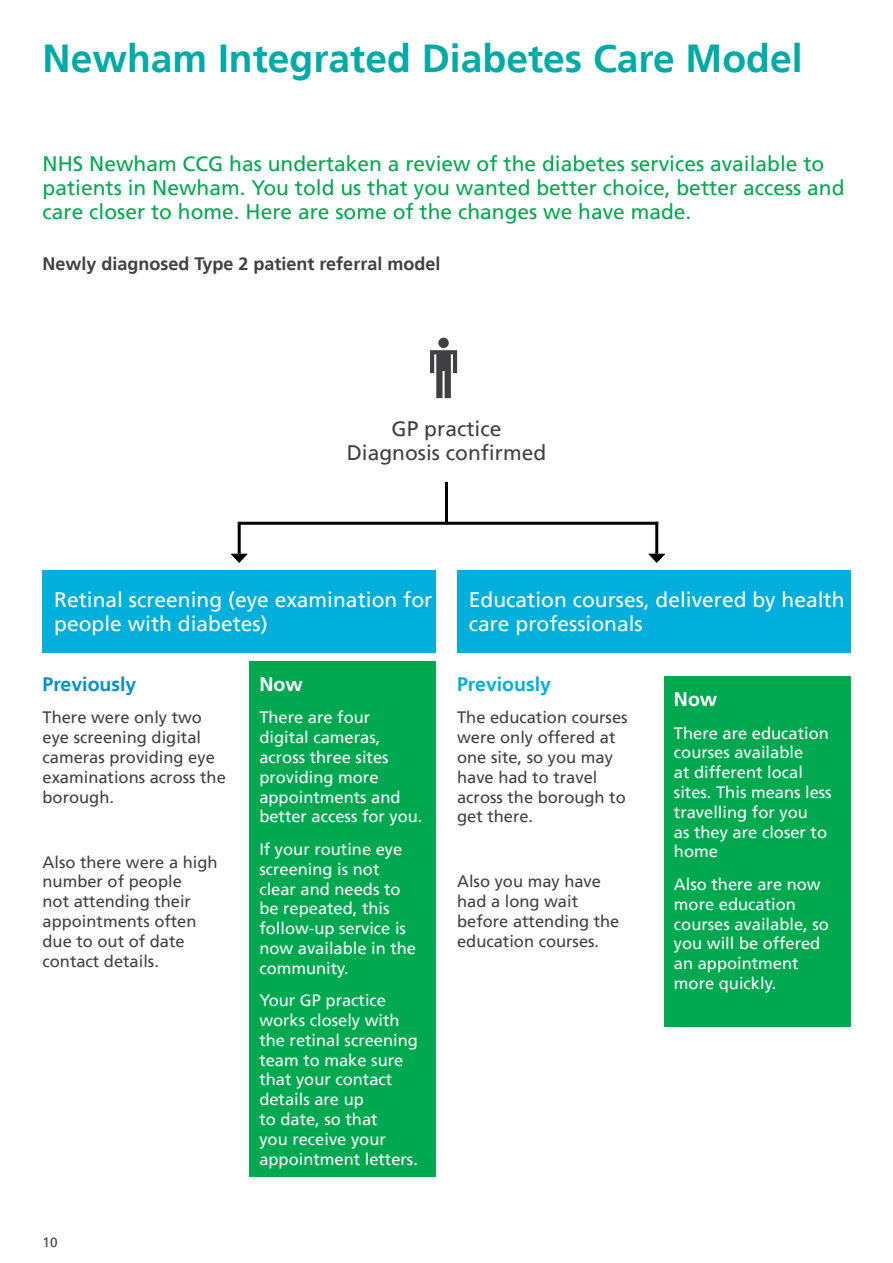
<style>
.page{position:relative;width:893px;height:1263px;background:#fff}
.page>*{position:absolute;margin:0;border:0;box-sizing:border-box;transform-origin:0 0}
.t1{font:700 39px "Frutiger";color:#00aaa6}
.t2{font:21px/24px "Frutiger";color:#00a94f}
.t3{font:21px/24px "Frutiger";color:#fff}
.t4{font:21px/24px "Frutiger";color:#414042;text-align:center}
.t5{font:700 19.5px "Frutiger";color:#0091c9}
.t6{font:700 19.5px "Frutiger";color:#00afdb}
.t7{font:700 19.5px "Frutiger";color:#fff}
.t8{font:700 18px "Frutiger";color:#414042}
.t9{font:16.5px/19.8px "Frutiger";color:#fff}
.t10{font:16.5px/19.8px "Frutiger";color:#414042}
.t11{font:13.5px "Frutiger";color:#414042}
</style>
<div class="page">
<div style="left:43px;top:570px;width:393px;height:83px;background:#00afdb"></div>
<div style="left:250px;top:661px;width:186px;height:516px;background:#00a94f"></div>
<div style="left:457px;top:570px;width:393px;height:83px;background:#00afdb"></div>
<div style="left:664px;top:676px;width:186px;height:350px;background:#00a94f"></div>
<hr style="left:445px;top:482px;width:3px;height:41px;background:#000">
<hr style="left:239px;top:522px;width:419px;height:3px;background:#000">
<hr style="left:238px;top:522px;width:3px;height:34px;background:#000">
<svg style="left:231px;top:554px;width:17px;height:9px"></svg>
<hr style="left:655px;top:522px;width:3px;height:34px;background:#000">
<svg style="left:648px;top:554px;width:17px;height:9px"></svg>
<div style="left:438px;top:338px;width:11px;height:10px;background:#414042;border-radius:50%"></div>
<svg style="left:430px;top:350px;width:27px;height:48px"></svg>
<h1 class="t1" style="left:43px;top:35px;width:761px">Newham Integrated Diabetes Care Model</h1>
<p class="t2" style="left:43px;top:152px;width:803px">NHS Newham CCG has undertaken a review of the diabetes services available to patients in Newham. You told us that you wanted better choice, better access and care closer to home. Here are some of the changes we have made.</p>
<p class="t8" style="left:43px;top:253px;width:399px">Newly diagnosed Type 2 patient referral model</p>
<p class="t4" style="left:347px;top:417px;width:201px">GP practice<br>Diagnosis confirmed</p>
<p class="t3" style="left:54px;top:588px;width:380px">Retinal screening (eye examination for people with diabetes)</p>
<p class="t5" style="left:43px;top:672px;width:95px">Previously</p>
<p class="t10" style="left:43px;top:708px;width:185px">There were only two eye screening digital cameras providing eye examinations across the borough.</p>
<p class="t10" style="left:43px;top:852px;width:177px">Also there were a high number of people<br>not attending their appointments often due to out of date contact details.</p>
<p class="t7" style="left:259px;top:672px;width:45px">Now</p>
<p class="t9" style="left:259px;top:708px;width:165px">There are four digital cameras, across three sites providing more appointments and better access for you.</p>
<p class="t9" style="left:259px;top:839px;width:158px">If your routine eye screening is not clear and needs to be repeated, this follow-up service is now available in the community.</p>
<p class="t9" style="left:259px;top:991px;width:160px">Your GP practice works closely with the retinal screening team to make sure that your contact details are up<br>to date, so that<br>you receive your appointment letters.</p>
<p class="t3" style="left:469px;top:588px;width:377px">Education courses, delivered by health care professionals</p>
<p class="t6" style="left:457px;top:672px;width:95px">Previously</p>
<p class="t10" style="left:457px;top:708px;width:172px">The education courses were only offered at one site, so you may have had to travel across the borough to get there.</p>
<p class="t10" style="left:457px;top:872px;width:164px">Also you may have had a long wait before attending the education courses.</p>
<p class="t7" style="left:674px;top:688px;width:45px">Now</p>
<p class="t9" style="left:674px;top:723px;width:159px">There are education courses available<br>at different local sites. This means less travelling for you<br>as they are closer to home</p>
<p class="t9" style="left:674px;top:874px;width:156px">Also there are now more education courses available, so you will be offered an appointment more quickly.</p>
<p class="t11" style="left:43px;top:1234px;width:17px">10</p>
</div>
